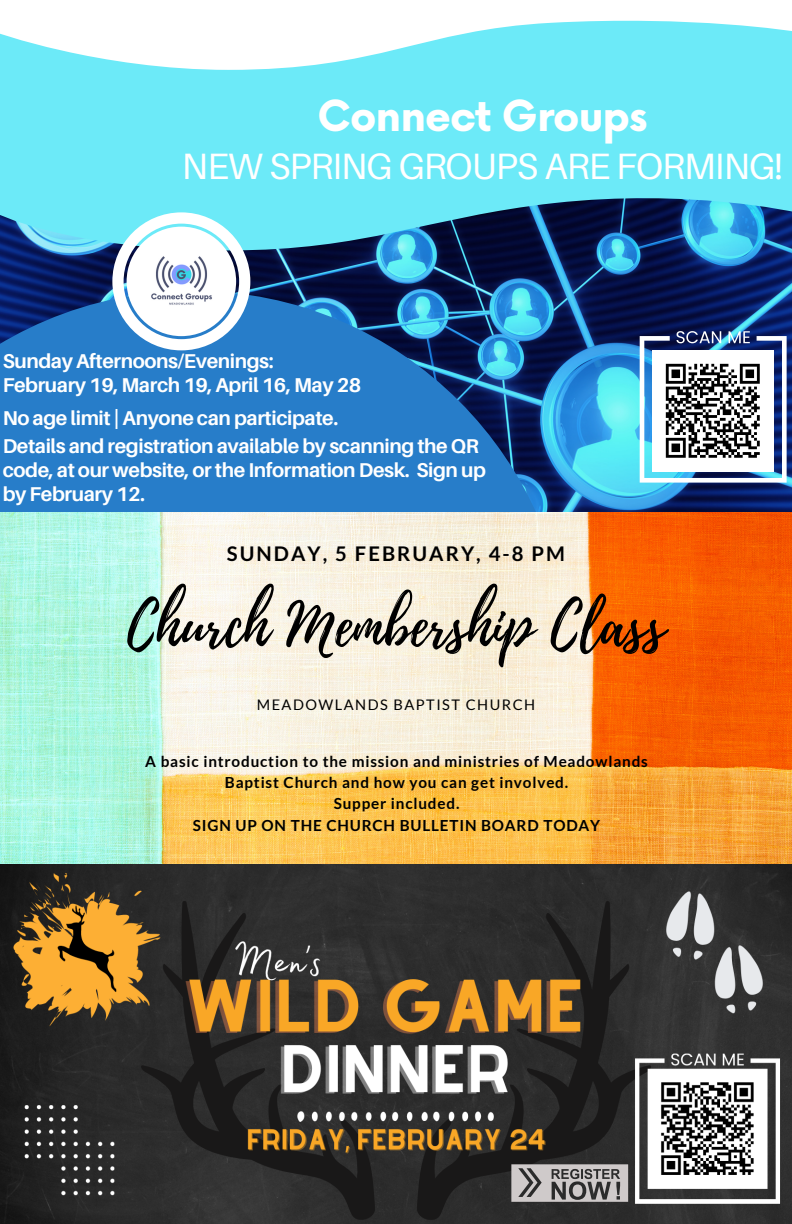
<style>
.page{position:relative;width:792px;height:1224px;background:#fff}
.page>*{position:absolute;margin:0;border:0;box-sizing:border-box;transform-origin:0 0}
.t1{font:58.8px "Playlist Script";color:#000}
.t2{font:700 41.8px "Now";letter-spacing:-.025em;color:#fff}
.t3{font:36.6px "Aileron";letter-spacing:-.025em;color:#fff}
.t4{font:700 20.2px "Lato";letter-spacing:.1em;color:#000}
.t5{font:700 20px/24px "Aileron";letter-spacing:-.02em;color:#fff}
.t6{font:700 15.2px/21.4px "Lato";letter-spacing:.055em;color:#000;text-align:center}
.t7{font:14.6px "Lato";letter-spacing:.1em;color:#000}
</style>
<div class="page">
<img style="left:0;top:250px;width:792px;height:262px">
<svg style="left:0;top:20px;width:792px;height:230px;background:#72daeb"></svg>
<svg style="left:0;top:291px;width:569px;height:221px;background:#2471b7"></svg>
<svg style="left:112px;top:212px;width:138px;height:138px"></svg>
<img style="left:0;top:512px;width:792px;height:712px">
<svg style="left:640px;top:331px;width:147px;height:152px"></svg>
<svg style="left:511px;top:1164px;width:117px;height:38px;background:#a09d9d"></svg>
<h2 class="t2" style="left:318px;top:93px;width:331px">Connect Groups</h2>
<h3 class="t3" style="left:182px;top:144px;width:603px">NEW SPRING GROUPS ARE FORMING!</h3>
<p class="t5" style="left:3px;top:349px;width:360px">Sunday Afternoons/Evenings:<br>February 19, March 19, April 16, May 28</p>
<p class="t5" style="left:3px;top:406px;width:337px">No age limit | Anyone can participate.</p>
<p class="t5" style="left:3px;top:434px;width:485px">Details and registration available by scanning the QR code, at our website, or the Information Desk. Sign up by February 12.</p>
<p class="t4" style="left:227px;top:541px;width:340px">SUNDAY, 5 FEBRUARY, 4-8 PM</p>
<h1 class="t1" style="left:127px;top:584px;width:539px">Church Membership Class</h1>
<p class="t7" style="left:257px;top:695px;width:280px">MEADOWLANDS BAPTIST CHURCH</p>
<p class="t6" style="left:145px;top:750px;width:504px">A basic introduction to the mission and ministries of Meadowlands Baptist Church and how you can get involved.<br>Supper included.<br>SIGN UP ON THE CHURCH BULLETIN BOARD TODAY</p>
</div>
